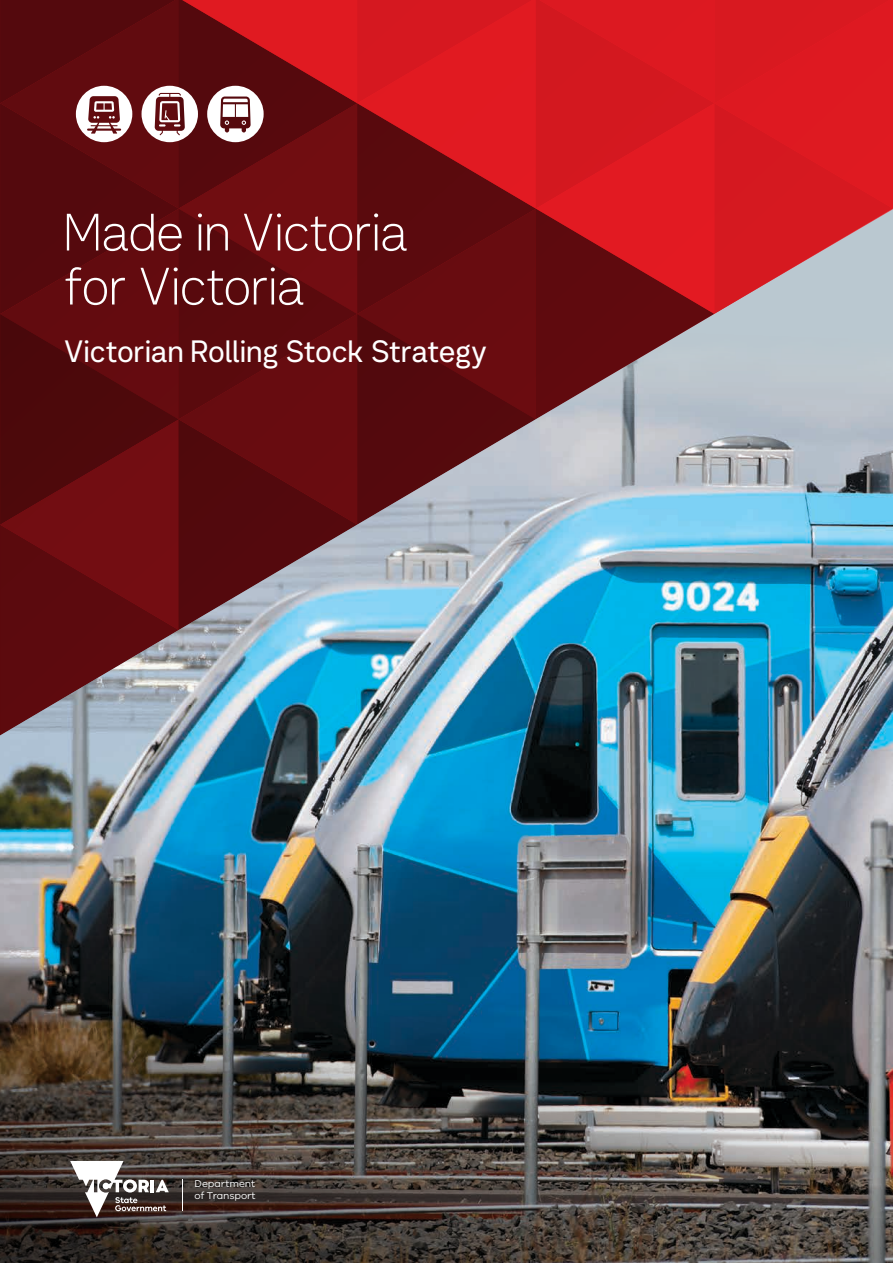
<style>
.page{position:relative;width:893px;height:1263px;background:#fff}
.page>*{position:absolute;margin:0;border:0;box-sizing:border-box;transform-origin:0 0}
.t1{font:51px/54px "Network Sans 2019 Light";letter-spacing:-.01em;color:#fff}
.t2{font:30px "Network Sans 2019 Regular";letter-spacing:-.01em;color:#fff}
.t3{font:10.2px/12.1px "VIC";color:#fff}
</style>
<div class="page">
<img style="left:0;top:0;width:893px;height:1263px">
<hr style="left:182px;top:1180px;width:1px;height:31px;background:#fff">
<h1 class="t1" style="left:64px;top:203px;width:346px">Made in Victoria for Victoria</h1>
<p class="t2" style="left:64px;top:325px;width:425px">Victorian Rolling Stock Strategy</p>
<p class="t3" style="left:195px;top:1177px;width:63px">Department of Transport</p>
</div>
